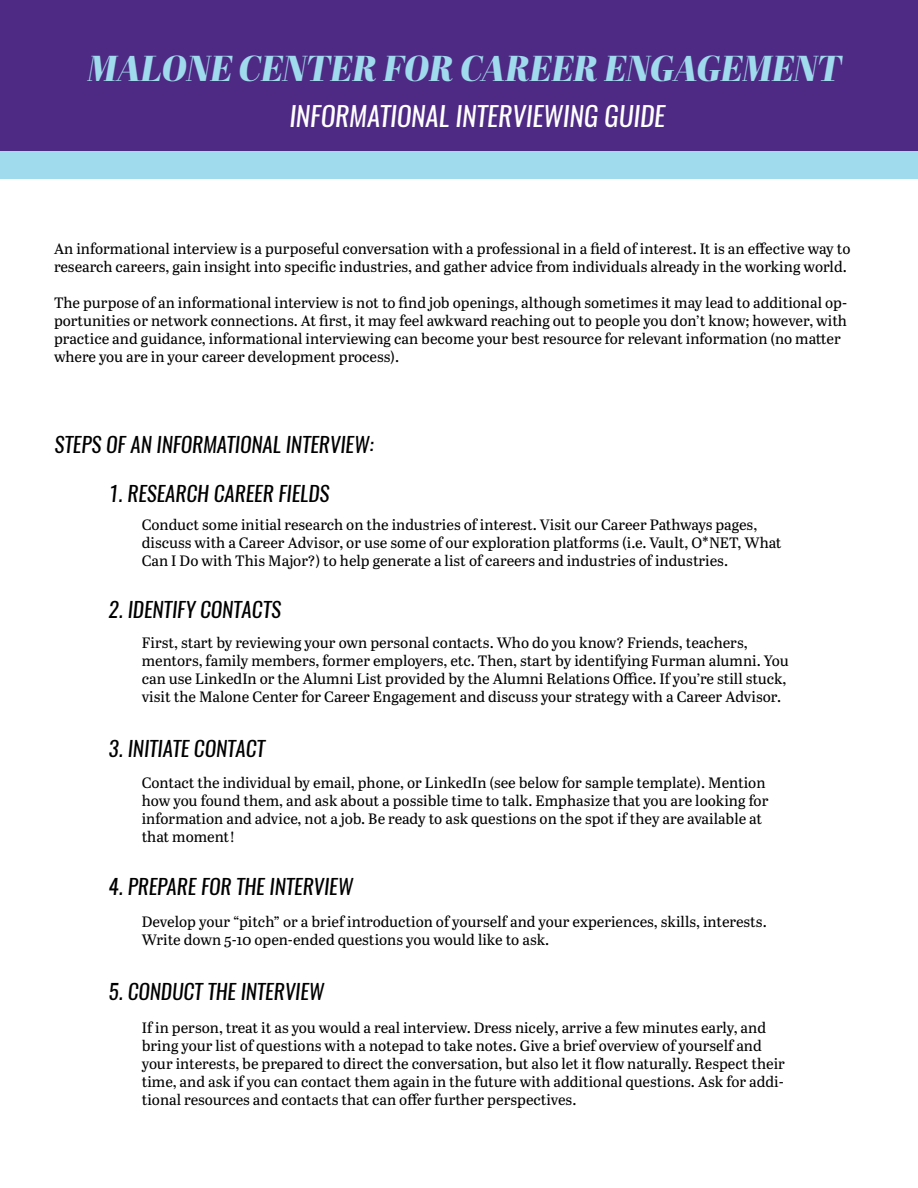
<style>
.page{position:relative;width:918px;height:1188px;background:#fff}
.page>*{position:absolute;margin:0;border:0;box-sizing:border-box;transform-origin:0 0}
.t1{font:italic 36px "Abril Fatface";color:#9fdbed}
.t2{font:italic 27px "Oswald";color:#fff}
.t3{font:italic 21px "Oswald";color:#000}
.t4{font:15px/18px "Abril Text";color:#000}
</style>
<div class="page">
<div style="left:0;top:0;width:918px;height:151px;background:#4f2a84"></div>
<div style="left:0;top:151px;width:918px;height:28px;background:#9fdbed"></div>
<h1 class="t1" style="left:87px;top:42px;width:756px">MALONE CENTER FOR CAREER ENGAGEMENT</h1>
<h2 class="t2" style="left:289px;top:97px;width:377px">INFORMATIONAL INTERVIEWING GUIDE</h2>
<p class="t4" style="left:54px;top:239px;width:798px">An informational interview is a purposeful conversation with a professional in a field of interest. It is an effective way to research careers, gain insight into specific industries, and gather advice from individuals already in the working world.</p>
<p class="t4" style="left:54px;top:293px;width:795px">The purpose of an informational interview is not to find job openings, although sometimes it may lead to additional op&shy;portunities or network connections. At first, it may feel awkward reaching out to people you don’t know; however, with practice and guidance, informational interviewing can become your best resource for relevant information (no matter where you are in your career development process).</p>
<h3 class="t3" style="left:55px;top:430px;width:320px">STEPS OF AN INFORMATIONAL INTERVIEW:</h3>
<h3 class="t3" style="left:109px;top:479px;width:222px">1. RESEARCH CAREER FIELDS</h3>
<p class="t4" style="left:142px;top:515px;width:641px">Conduct some initial research on the industries of interest. Visit our Career Pathways pages, discuss with a Career Advisor, or use some of our exploration platforms (i.e. Vault, O*NET, What<br>Can I Do with This Major?) to help generate a list of careers and industries of industries.</p>
<h3 class="t3" style="left:109px;top:595px;width:174px">2. IDENTIFY CONTACTS</h3>
<p class="t4" style="left:142px;top:633px;width:649px">First, start by reviewing your own personal contacts. Who do you know? Friends, teachers, mentors, family members, former employers, etc. Then, start by identifying Furman alumni. You can use LinkedIn or the Alumni List provided by the Alumni Relations Office. If you’re still stuck, visit the Malone Center for Career Engagement and discuss your strategy with a Career Advisor.</p>
<h3 class="t3" style="left:109px;top:734px;width:158px">3. INITIATE CONTACT</h3>
<p class="t4" style="left:142px;top:773px;width:628px">Contact the individual by email, phone, or LinkedIn (see below for sample template). Mention how you found them, and ask about a possible time to talk. Emphasize that you are looking for information and advice, not a job. Be ready to ask questions on the spot if they are available at that moment!</p>
<h3 class="t3" style="left:109px;top:872px;width:246px">4. PREPARE FOR THE INTERVIEW</h3>
<p class="t4" style="left:142px;top:912px;width:626px">Develop your “pitch” or a brief introduction of yourself and your experiences, skills, interests.<br>Write down 5-10 open-ended questions you would like to ask.</p>
<h3 class="t3" style="left:109px;top:977px;width:217px">5. CONDUCT THE INTERVIEW</h3>
<p class="t4" style="left:142px;top:1018px;width:645px">If in person, treat it as you would a real interview. Dress nicely, arrive a few minutes early, and bring your list of questions with a notepad to take notes. Give a brief overview of yourself and your interests, be prepared to direct the conversation, but also let it flow naturally. Respect their time, and ask if you can contact them again in the future with additional questions. Ask for addi&shy;tional resources and contacts that can offer further perspectives.</p>
</div>
